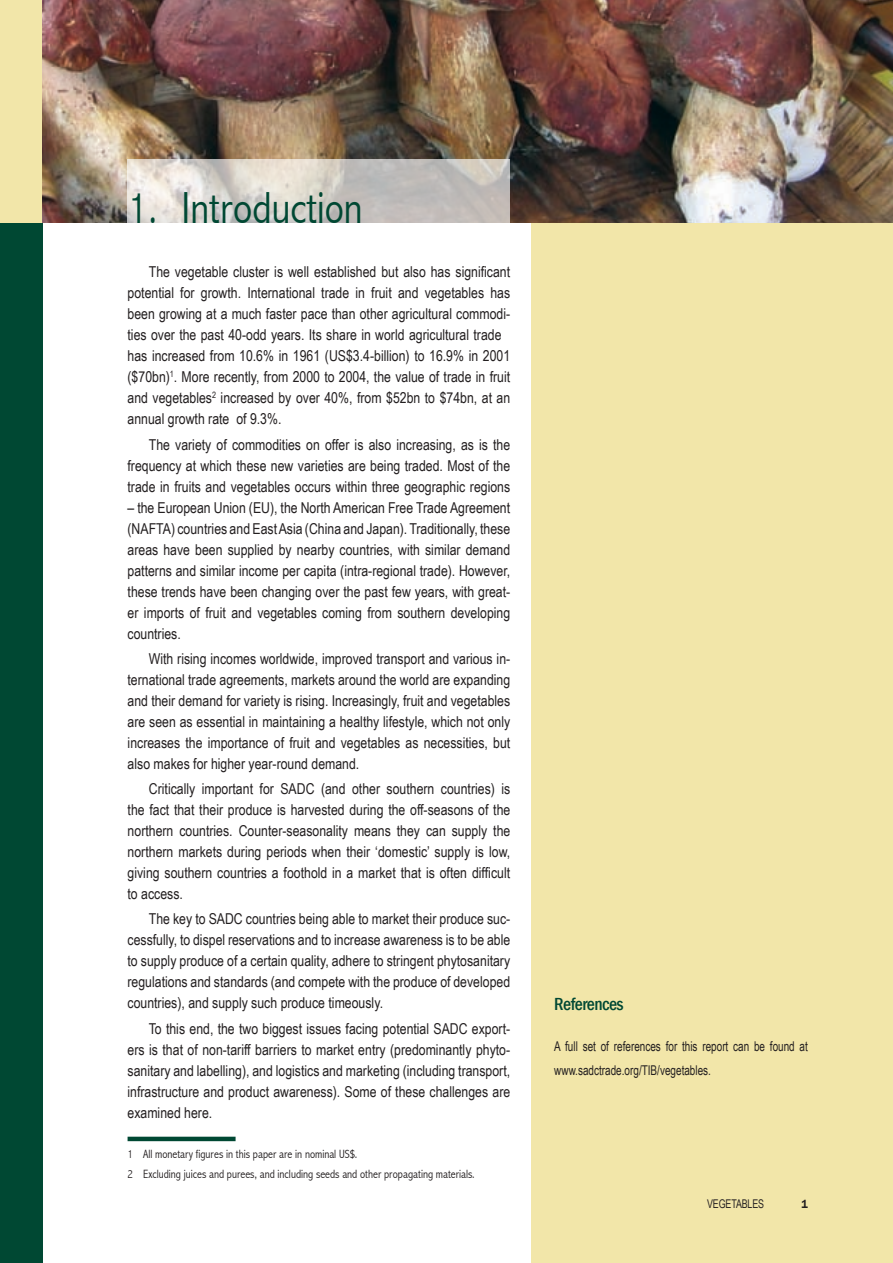
<style>
.page{position:relative;width:893px;height:1263px;background:#fff}
.page>*{position:absolute;margin:0;border:0;box-sizing:border-box;transform-origin:0 0}
.t1{font:300 condensed 45px "Abadi";color:#004833}
.t2{font:500 condensed 18px "Franklin Gothic";color:#004833}
.t3{font:15px/21px "Arial Narrow";color:#231f20;text-align:justify}
.t4{font:13.5px/24px "Arial Narrow";color:#231f20;scale:.9 1}
.t5{font:300 condensed 12px/19.5px "Abadi";color:#231f20}
.t6{font:12px "Arial Narrow";letter-spacing:-.01em;color:#231f20;scale:.9 1}
</style>
<div class="page">
<div style="left:531px;top:0;width:362px;height:1263px;background:#f2e6a9"></div>
<div style="left:0;top:0;width:43px;height:1263px;background:#004833"></div>
<div style="left:0;top:0;width:43px;height:223px;background:#f2e6a9"></div>
<img style="left:43px;top:0;width:850px;height:223px">
<svg style="left:128px;top:160px;width:382px;height:63px;background:#cfcbc6"></svg>
<hr style="left:128px;top:1137px;width:108px;height:4px;background:#004833">
<h1 class="t1" style="left:128px;top:181px;width:237px">1. Introduction</h1>
<p class="t3" style="left:128px;top:261px;width:384px;text-align:left;text-indent:21px">The vegetable cluster is well established but also has significant potential for growth. International trade in fruit and vegetables has been growing at a much faster pace than other agricultural commodi&shy;ties over the past 40-odd years. Its share in world agricultural trade has increased from 10.6% in 1961 (US$3.4-billion) to 16.9% in 2001 ($70bn) . More recently, from 2000 to 2004, the value of trade in fruit and vegetables increased by over 40%, from $52bn to $74bn, at an annual growth rate of 9.3%.</p>
<p class="t3" style="left:128px;top:433px;width:384px;text-indent:21px">The variety of commodities on offer is also increasing, as is the frequency at which these new varieties are being traded. Most of the trade in fruits and vegetables occurs within three geographic regions</p>
<p class="t3" style="left:128px;top:496px;width:384px">– the European Union (EU), the North American Free Trade Agreement (NAFTA) countries and EastAsia (China and Japan). Traditionally, these areas have been supplied by nearby countries, with similar demand patterns and similar income per capita (intra-regional trade). However, these trends have been changing over the past few years, with great&shy;er imports of fruit and vegetables coming from southern developing countries.</p>
<p class="t3" style="left:128px;top:647px;width:384px;text-indent:21px">With rising incomes worldwide, improved transport and various in&shy;ternational trade agreements, markets around the world are expanding and their demand for variety is rising. Increasingly, fruit and vegetables are seen as essential in maintaining a healthy lifestyle, which not only increases the importance of fruit and vegetables as necessities, but also makes for higher year-round demand.</p>
<p class="t3" style="left:128px;top:778px;width:384px;text-indent:21px">Critically important for SADC (and other southern countries) is the fact that their produce is harvested during the off-seasons of the northern countries. Counter-seasonality means they can supply the northern markets during periods when their ‘domestic’ supply is low, giving southern countries a foothold in a market that is often difficult to access.</p>
<p class="t3" style="left:128px;top:908px;width:384px;text-indent:21px">The key to SADC countries being able to market their produce suc&shy;cessfully, to dispel reservations and to increase awareness is to be able to supply produce of a certain quality, adhere to stringent phytosanitary regulations and standards (and compete with the produce of developed countries), and supply such produce timeously.</p>
<p class="t3" style="left:128px;top:1017px;width:384px;text-indent:21px">To this end, the two biggest issues facing potential SADC export&shy;ers is that of non-tariff barriers to market entry (predominantly phyto&shy;sanitary and labelling), and logistics and marketing (including transport, infrastructure and product awareness). Some of these challenges are examined here.</p>
<p class="t5" style="left:143px;top:1145px;width:333px">All monetary figures in this paper are in nominal US$.<br>Excluding juices and purees, and including seeds and other propagating materials.</p>
<p class="t2" style="left:554px;top:992px;width:71px">References</p>
<p class="t4" style="left:554px;top:1033px;width:283px">A full set of references for this report can be found at www.sadctrade.org/TIB/vegetables.</p>
<p class="t6" style="left:707px;top:1195px;width:65px">VEGETABLES</p>
</div>
